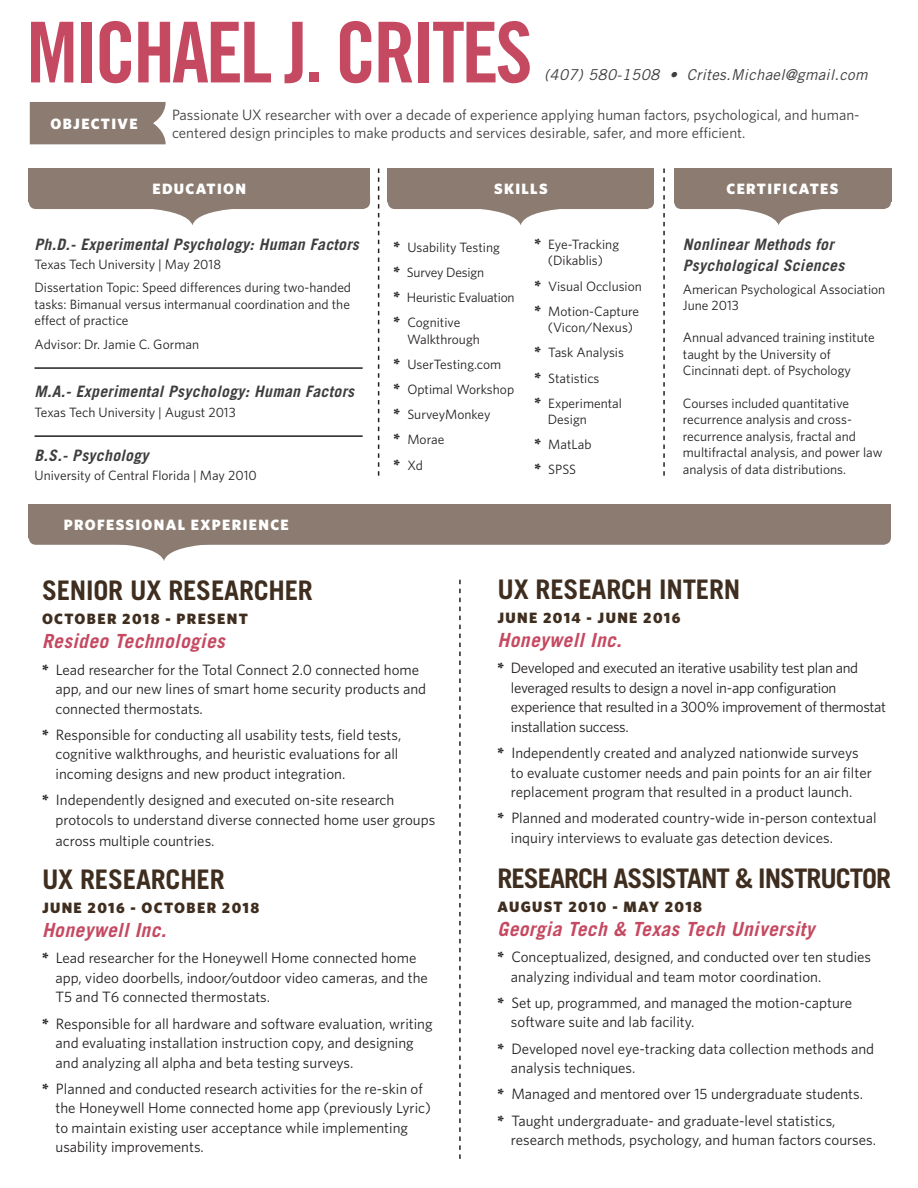
<style>
.page{position:relative;width:918px;height:1188px;background:#fff}
.page>*{position:absolute;margin:0;border:0;box-sizing:border-box;transform-origin:0 0}
.t1{font:84px "Trade Gothic LT Std Bd Cn 20";letter-spacing:-.04em;color:#c54961}
.t2{font:700 27px "Trade Gothic LT Std";letter-spacing:-.01em;color:#3f2e1f}
.t3{font:700 27px "Trade Gothic LT Std";letter-spacing:-.04em;color:#3f2e1f}
.t4{font:italic 700 19.5px "Trade Gothic LT Std";letter-spacing:.02em;color:#c54961}
.t5{font:italic 700 15.75px/21px "Trade Gothic LT Std";letter-spacing:.02em;color:#3e3e3f}
.t6{font:15px/19.5px "Whitney";color:#231f20}
.Bullet_List{font:15px/18px "Whitney";color:#3e3e3f}
.t7{font:15px/19.5px "Whitney";letter-spacing:-.02em;color:#231f20}
.t8{font:900 15px "Whitney";letter-spacing:.09em;color:#3f2e1f}
.t9{font:900 15px "Whitney";letter-spacing:.09em;color:#fff}
.t10{font:italic 15px "Trade Gothic LT Std";letter-spacing:.02em;color:#3e3e3f}
.t11{font:13.5px/16.5px "Whitney";color:#231f20}
.s1{font-family:"Sentinel";font-weight:900;font-size:15px}
.s2{font-family:"Sentinel";font-weight:900}
</style>
<div class="page">
<div style="left:30px;top:102px;width:136px;height:42px;background:#8b7b71"></div>
<div style="left:29px;top:190px;width:341px;height:19px;background:#8b7b71;border-radius:8px"></div>
<svg style="left:152px;top:209px;width:80px;height:16px"></svg>
<div style="left:28px;top:168px;width:342px;height:34px;background:#8b7b71"></div>
<div style="left:388px;top:190px;width:266px;height:19px;background:#8b7b71;border-radius:8px"></div>
<svg style="left:481px;top:209px;width:79px;height:16px"></svg>
<div style="left:388px;top:168px;width:266px;height:34px;background:#8b7b71"></div>
<div style="left:674px;top:190px;width:217px;height:19px;background:#8b7b71;border-radius:8px"></div>
<svg style="left:738px;top:209px;width:84px;height:16px"></svg>
<div style="left:674px;top:168px;width:217px;height:34px;background:#8b7b71"></div>
<svg style="left:378px;top:168px;width:1px;height:308px"></svg>
<svg style="left:663px;top:168px;width:2px;height:308px"></svg>
<hr style="left:34px;top:367px;width:329px;height:2px;background:#231f20">
<hr style="left:34px;top:435px;width:329px;height:2px;background:#231f20">
<div style="left:28px;top:526px;width:863px;height:19px;background:#8b7b71;border-radius:8px"></div>
<svg style="left:92px;top:544px;width:144px;height:17px"></svg>
<div style="left:28px;top:504px;width:863px;height:34px;background:#8b7b71"></div>
<svg style="left:459px;top:580px;width:2px;height:579px"></svg>
<p class="t1" style="left:27px;top:1px;width:508px">MICHAEL J. CRITES</p>
<p class="t10" style="left:544px;top:66px;width:325px">(407) 580-1508 • Crites.Michael@gmail.com</p>
<p class="Bullet_List" style="left:172px;top:106px;width:689px">Passionate UX researcher with over a decade of experience applying human factors, psychological, and human&shy;centered design principles to make products and services desirable, safer, and more efficient.</p>
<p class="t9" style="left:50px;top:114px;width:89px">OBJECTIVE</p>
<p class="t9" style="left:152px;top:179px;width:95px">EDUCATION</p>
<p class="t9" style="left:494px;top:179px;width:55px">SKILLS</p>
<p class="t9" style="left:727px;top:179px;width:113px">CERTIFICATES</p>
<p class="t5" style="left:34px;top:234px;width:326px">Ph.D.- Experimental Psychology: Human Factors</p>
<p class="t11" style="left:34px;top:256px;width:188px">Texas Tech University | May 2018</p>
<p class="t11" style="left:34px;top:279px;width:318px;text-align:justify">Dissertation Topic: Speed differences during two-handed tasks: Bimanual versus intermanual coordination and the effect of practice</p>
<p class="t11" style="left:34px;top:335px;width:166px">Advisor: Dr. Jamie C. Gorman</p>
<p class="t5" style="left:34px;top:381px;width:321px">M.A.- Experimental Psychology: Human Factors</p>
<p class="t11" style="left:34px;top:403px;width:203px">Texas Tech University | August 2013</p>
<p class="t5" style="left:34px;top:445px;width:116px">B.S.- Psychology</p>
<p class="t11" style="left:34px;top:467px;width:224px">University of Central Florida | May 2010</p>
<p class="t9" style="left:64px;top:515px;width:226px">PROFESSIONAL EXPERIENCE</p>
<p class="t11" style="left:394px;top:239px;width:108px"><span class="s1">*</span> Usability Testing</p>
<p class="t11" style="left:394px;top:264px;width:92px"><span class="s1">*</span> Survey Design</p>
<p class="t11" style="left:394px;top:289px;width:123px"><span class="s1">*</span> Heuristic Evaluation</p>
<p class="t11" style="left:407px;top:314px;width:74px;text-indent:-14px"><span class="s1">*</span> Cognitive<br>Walkthrough</p>
<p class="t11" style="left:394px;top:356px;width:109px"><span class="s1">*</span> UserTesting.com</p>
<p class="t11" style="left:394px;top:381px;width:122px"><span class="s1">*</span> Optimal Workshop</p>
<p class="t11" style="left:394px;top:406px;width:99px"><span class="s1">*</span> SurveyMonkey</p>
<p class="t11" style="left:394px;top:431px;width:52px"><span class="s1">*</span> Morae</p>
<p class="t11" style="left:394px;top:456px;width:31px"><span class="s1">*</span> Xd</p>
<p class="t11" style="left:534px;top:236px;width:86px;text-align:center"><span class="s1">*</span> Eye-Tracking (Dikablis)</p>
<p class="t11" style="left:534px;top:277px;width:109px"><span class="s1">*</span> Visual Occlusion</p>
<p class="t11" style="left:534px;top:303px;width:106px;text-align:center"><span class="s1">*</span> Motion-Capture (Vicon/Nexus)</p>
<p class="t11" style="left:534px;top:344px;width:91px"><span class="s1">*</span> Task Analysis</p>
<p class="t11" style="left:534px;top:369px;width:67px"><span class="s1">*</span> Statistics</p>
<p class="t11" style="left:548px;top:394px;width:76px;text-indent:-14px"><span class="s1">*</span> Experimental<br>Design</p>
<p class="t11" style="left:534px;top:436px;width:59px"><span class="s1">*</span> MatLab</p>
<p class="t11" style="left:534px;top:461px;width:43px"><span class="s1">*</span> SPSS</p>
<p class="t5" style="left:683px;top:234px;width:163px">Nonlinear Methods for<br>Psychological Sciences</p>
<p class="t11" style="left:683px;top:281px;width:204px">American Psychological Association<br>June 2013</p>
<p class="t11" style="left:683px;top:329px;width:193px">Annual advanced training institute taught by the University of<br>Cincinnati dept. of Psychology</p>
<p class="t11" style="left:683px;top:394px;width:201px">Courses included quantitative recurrence analysis and cross&shy;recurrence analysis, fractal and multifractal analysis, and power law analysis of data distributions.</p>
<p class="t2" style="left:42px;top:574px;width:272px">SENIOR UX RESEARCHER</p>
<p class="t8" style="left:42px;top:609px;width:207px">OCTOBER 2018 - PRESENT</p>
<p class="t4" style="left:42px;top:629px;width:184px">Resideo Technologies</p>
<p class="t6" style="left:56px;top:659px;width:372px;text-indent:-14px"><span class="s2">*</span> Lead researcher for the Total Connect 2.0 connected home app, and our new lines of smart home security products and connected thermostats.</p>
<p class="t6" style="left:56px;top:724px;width:347px;text-indent:-14px"><span class="s2">*</span> Responsible for conducting all usability tests, field tests, cognitive walkthroughs, and heuristic evaluations for all incoming designs and new product integration.</p>
<p class="t6" style="left:56px;top:790px;width:381px;text-indent:-14px"><span class="s2">*</span> Independently designed and executed on-site research protocols to understand diverse connected home user groups</p>
<p class="t6" style="left:56px;top:830px;width:161px">across multiple countries.</p>
<p class="t2" style="left:42px;top:863px;width:184px">UX RESEARCHER</p>
<p class="t8" style="left:42px;top:898px;width:219px">JUNE 2016 - OCTOBER 2018</p>
<p class="t4" style="left:42px;top:918px;width:126px">Honeywell Inc.</p>
<p class="t6" style="left:56px;top:948px;width:374px;text-indent:-14px"><span class="s2">*</span> Lead researcher for the Honeywell Home connected home app, video doorbells, indoor/outdoor video cameras, and the<br>T5 and T6 connected thermostats.</p>
<p class="t6" style="left:56px;top:1013px;width:379px;text-indent:-14px"><span class="s2">*</span> Responsible for all hardware and software evaluation, writing and evaluating installation instruction copy, and designing and analyzing all alpha and beta testing surveys.</p>
<p class="t6" style="left:56px;top:1078px;width:377px;text-indent:-14px"><span class="s2">*</span> Planned and conducted research activities for the re-skin of the Honeywell Home connected home app (previously Lyric) to maintain existing user acceptance while implementing usability improvements.</p>
<p class="t2" style="left:497px;top:573px;width:244px">UX RESEARCH INTERN</p>
<p class="t8" style="left:497px;top:608px;width:185px">JUNE 2014 - JUNE 2016</p>
<p class="t4" style="left:497px;top:628px;width:126px">Honeywell Inc.</p>
<p class="t7" style="left:511px;top:658px;width:377px;text-indent:-14px"><span class="s2">*</span> Developed and executed an iterative usability test plan and leveraged results to design a novel in-app configuration experience that resulted in a 300% improvement of thermostat installation success.</p>
<p class="t6" style="left:511px;top:743px;width:362px;text-indent:-14px"><span class="s2">*</span> Independently created and analyzed nationwide surveys to evaluate customer needs and pain points for an air filter replacement program that resulted in a product launch.</p>
<p class="t6" style="left:511px;top:808px;width:367px;text-indent:-14px"><span class="s2">*</span> Planned and moderated country-wide in-person contextual inquiry interviews to evaluate gas detection devices.</p>
<p class="t3" style="left:497px;top:862px;width:395px">RESEARCH ASSISTANT &amp; INSTRUCTOR</p>
<p class="t8" style="left:497px;top:897px;width:206px">AUGUST 2010 - MAY 2018</p>
<p class="t4" style="left:497px;top:917px;width:319px">Georgia Tech &amp; Texas Tech University</p>
<p class="t6" style="left:511px;top:947px;width:362px;text-indent:-14px"><span class="s2">*</span> Conceptualized, designed, and conducted over ten studies analyzing individual and team motor coordination.</p>
<p class="t6" style="left:511px;top:993px;width:343px;text-indent:-14px"><span class="s2">*</span> Set up, programmed, and managed the motion-capture software suite and lab facility.</p>
<p class="t6" style="left:511px;top:1038px;width:365px;text-indent:-14px"><span class="s2">*</span> Developed novel eye-tracking data collection methods and analysis techniques.</p>
<p class="t6" style="left:497px;top:1084px;width:367px"><span class="s2">*</span> Managed and mentored over 15 undergraduate students.</p>
<p class="t6" style="left:511px;top:1110px;width:367px;text-indent:-14px"><span class="s2">*</span> Taught undergraduate- and graduate-level statistics, research methods, psychology, and human factors courses.</p>
</div>
